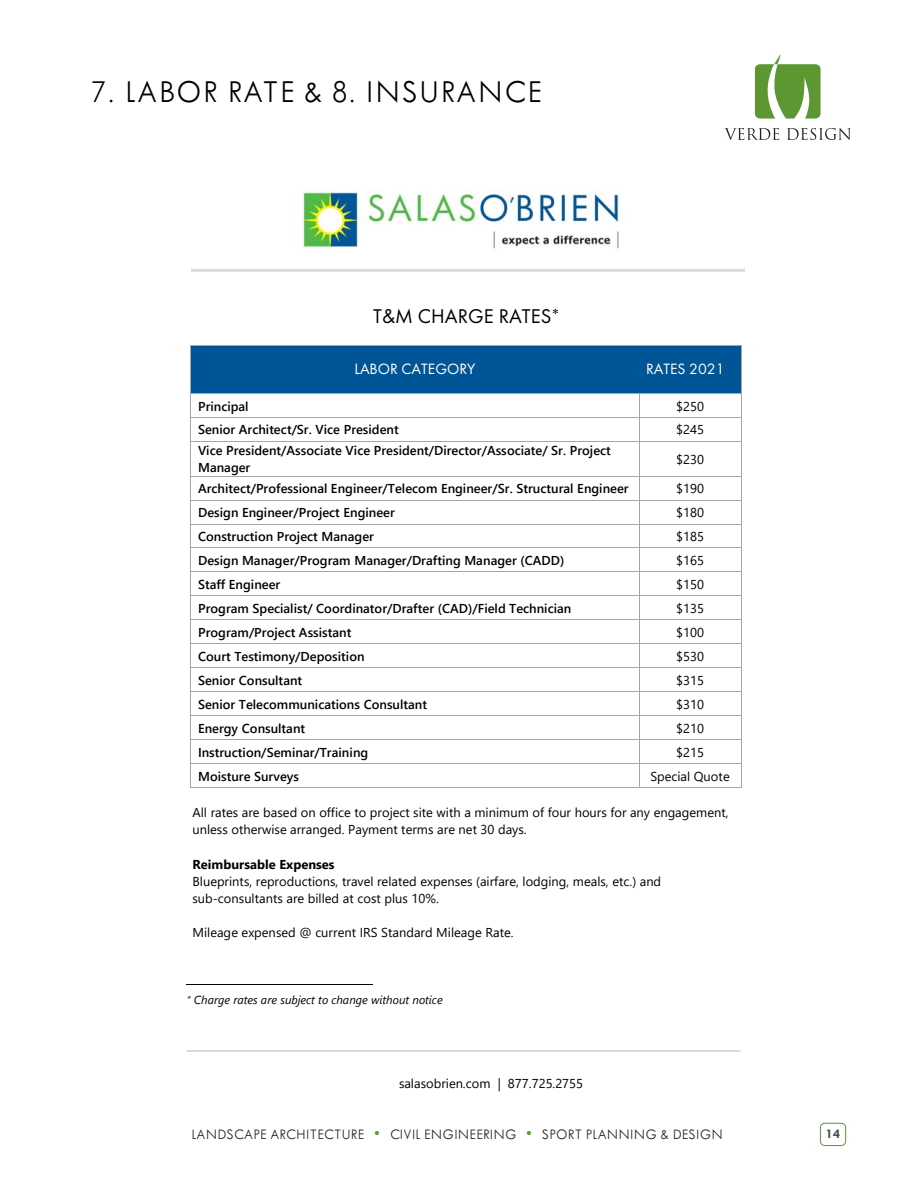
<style>
.page{position:relative;width:918px;height:1188px;background:#fff}
.page>*{position:absolute;margin:0;border:0;box-sizing:border-box;transform-origin:0 0}
.t1{font:300 33px "Tw Cen MT Std";letter-spacing:.05em;color:#000}
.t2{font:20.7px "Futura PT";color:#000}
.t3{font:15.6px "Futura PT";color:#fff}
.t4{font:300 15px "Tw Cen MT Std";letter-spacing:.02em;color:#231f20}
.t5{font:700 13.5px "Tw Cen MT Std";color:#4b4c4d}
.t6{font:600 12.9px/17.1px "Segoe UI";letter-spacing:.005em;color:#000}
.t7{font:12.9px/17.2px "Segoe UI";color:#000}
.t8{font:italic 11.7px "Segoe UI";color:#000}
.s1{font-weight:700}
.s2{font-family:"Tw Cen";font-weight:400;font-size:16.5px;color:#5c9731}
</style>
<div class="page">
<svg style="left:724px;top:128px;width:55px;height:12px"></svg>
<svg style="left:787px;top:128px;width:64px;height:12px"></svg>
<svg style="left:755px;top:54px;width:66px;height:65px"></svg>
<div style="left:820px;top:1123px;width:26px;height:23px;border:1px solid #5c9731;border-radius:4px"></div>
<img style="left:303px;top:189px;width:316px;height:61px">
<hr style="left:191px;top:269px;width:554px;height:3px;background:#d9d9d9">
<hr style="left:187px;top:1050px;width:554px;height:2px;background:#d9d9d9">
<div style="left:191px;top:346px;width:448px;height:47px;background:#005596"></div>
<div style="left:639px;top:346px;width:102px;height:47px;background:#005596"></div>
<hr style="left:191px;top:345px;width:448px;height:1px;background:#a6a6a6">
<hr style="left:640px;top:345px;width:101px;height:1px;background:#a6a6a6">
<hr style="left:191px;top:346px;width:1px;height:47px;background:#a6a6a6">
<hr style="left:741px;top:346px;width:1px;height:47px;background:#a6a6a6">
<hr style="left:191px;top:393px;width:448px;height:1px;background:#a6a6a6">
<hr style="left:640px;top:393px;width:101px;height:1px;background:#a6a6a6">
<hr style="left:191px;top:417px;width:448px;height:1px;background:#a6a6a6">
<hr style="left:639px;top:417px;width:102px;height:1px;background:#a6a6a6">
<hr style="left:191px;top:441px;width:448px;height:1px;background:#a6a6a6">
<svg style="left:639px;top:393px;width:1px;height:48px"></svg>
<hr style="left:639px;top:441px;width:102px;height:1px;background:#a6a6a6">
<svg style="left:741px;top:393px;width:1px;height:48px"></svg>
<hr style="left:191px;top:441px;width:1px;height:35px;background:#a6a6a6">
<hr style="left:639px;top:441px;width:1px;height:35px;background:#a6a6a6">
<hr style="left:741px;top:441px;width:1px;height:35px;background:#a6a6a6">
<hr style="left:191px;top:476px;width:448px;height:1px;background:#a6a6a6">
<hr style="left:639px;top:476px;width:102px;height:1px;background:#a6a6a6">
<hr style="left:191px;top:500px;width:448px;height:1px;background:#a6a6a6">
<hr style="left:639px;top:500px;width:102px;height:1px;background:#a6a6a6">
<hr style="left:191px;top:524px;width:448px;height:1px;background:#a6a6a6">
<hr style="left:639px;top:524px;width:102px;height:1px;background:#a6a6a6">
<hr style="left:191px;top:548px;width:448px;height:1px;background:#a6a6a6">
<hr style="left:639px;top:548px;width:102px;height:1px;background:#a6a6a6">
<hr style="left:191px;top:572px;width:448px;height:1px;background:#a6a6a6">
<hr style="left:639px;top:572px;width:102px;height:1px;background:#a6a6a6">
<hr style="left:191px;top:595px;width:448px;height:1px;background:#a6a6a6">
<hr style="left:639px;top:595px;width:102px;height:1px;background:#a6a6a6">
<hr style="left:191px;top:619px;width:448px;height:1px;background:#a6a6a6">
<hr style="left:639px;top:619px;width:102px;height:1px;background:#a6a6a6">
<hr style="left:191px;top:643px;width:448px;height:1px;background:#a6a6a6">
<hr style="left:639px;top:643px;width:102px;height:1px;background:#a6a6a6">
<hr style="left:191px;top:667px;width:448px;height:1px;background:#a6a6a6">
<hr style="left:639px;top:667px;width:102px;height:1px;background:#a6a6a6">
<hr style="left:191px;top:691px;width:448px;height:1px;background:#a6a6a6">
<hr style="left:639px;top:691px;width:102px;height:1px;background:#a6a6a6">
<hr style="left:191px;top:715px;width:448px;height:1px;background:#a6a6a6">
<hr style="left:639px;top:715px;width:102px;height:1px;background:#a6a6a6">
<hr style="left:191px;top:739px;width:448px;height:1px;background:#a6a6a6">
<hr style="left:639px;top:739px;width:102px;height:1px;background:#a6a6a6">
<hr style="left:191px;top:763px;width:448px;height:1px;background:#a6a6a6">
<hr style="left:639px;top:763px;width:102px;height:1px;background:#a6a6a6">
<hr style="left:191px;top:787px;width:448px;height:1px;background:#a6a6a6">
<svg style="left:639px;top:477px;width:1px;height:310px"></svg>
<hr style="left:639px;top:787px;width:102px;height:1px;background:#a6a6a6">
<svg style="left:741px;top:476px;width:1px;height:312px"></svg>
<hr style="left:187px;top:984px;width:186px;height:1px;background:#000">
<h1 class="t1" style="left:92px;top:74px;width:451px">7. LABOR RATE &amp; 8. INSURANCE</h1>
<p class="t2" style="left:373px;top:304px;width:187px">T&amp;M CHARGE RATES∗</p>
<p class="t3" style="left:354px;top:360px;width:122px">LABOR CATEGORY</p>
<p class="t3" style="left:646px;top:360px;width:80px">RATES 2021</p>
<p class="t6" style="left:198px;top:396px;width:52px">Principal</p>
<p class="t7" style="left:676px;top:396px;width:29px">$250</p>
<p class="t6" style="left:198px;top:420px;width:202px">Senior Architect/Sr. Vice President</p>
<p class="t7" style="left:676px;top:420px;width:29px">$245</p>
<p class="t6" style="left:198px;top:441px;width:414px">Vice President/Associate Vice President/Director/Associate/ Sr. Project<br>Manager</p>
<p class="t7" style="left:676px;top:450px;width:29px">$230</p>
<p class="t6" style="left:198px;top:479px;width:432px">Architect/Professional Engineer/Telecom Engineer/Sr. Structural Engineer</p>
<p class="t7" style="left:676px;top:479px;width:29px">$190</p>
<p class="t6" style="left:198px;top:503px;width:198px">Design Engineer/Project Engineer</p>
<p class="t7" style="left:676px;top:503px;width:29px">$180</p>
<p class="t6" style="left:198px;top:527px;width:177px">Construction Project Manager</p>
<p class="t7" style="left:676px;top:527px;width:29px">$185</p>
<p class="t6" style="left:198px;top:551px;width:368px">Design Manager/Program Manager/Drafting Manager (CADD)</p>
<p class="t7" style="left:676px;top:551px;width:29px">$165</p>
<p class="t6" style="left:198px;top:575px;width:84px">Staff Engineer</p>
<p class="t7" style="left:676px;top:575px;width:29px">$150</p>
<p class="t6" style="left:198px;top:599px;width:375px">Program Specialist/ Coordinator/Drafter (CAD)/Field Technician</p>
<p class="t7" style="left:676px;top:599px;width:29px">$135</p>
<p class="t6" style="left:198px;top:623px;width:155px">Program/Project Assistant</p>
<p class="t7" style="left:676px;top:623px;width:29px">$100</p>
<p class="t6" style="left:198px;top:647px;width:168px">Court Testimony/Deposition</p>
<p class="t7" style="left:676px;top:647px;width:29px">$530</p>
<p class="t6" style="left:198px;top:671px;width:106px">Senior Consultant</p>
<p class="t7" style="left:676px;top:671px;width:29px">$315</p>
<p class="t6" style="left:198px;top:695px;width:230px">Senior Telecommunications Consultant</p>
<p class="t7" style="left:676px;top:694px;width:29px">$310</p>
<p class="t6" style="left:198px;top:719px;width:109px">Energy Consultant</p>
<p class="t7" style="left:676px;top:718px;width:29px">$210</p>
<p class="t6" style="left:198px;top:743px;width:172px">Instruction/Seminar/Training</p>
<p class="t7" style="left:676px;top:742px;width:29px">$215</p>
<p class="t6" style="left:198px;top:766px;width:102px">Moisture Surveys</p>
<p class="t7" style="left:650px;top:766px;width:81px">Special Quote</p>
<p class="t7" style="left:193px;top:803px;width:538px">All rates are based on office to project site with a minimum of four hours for any engagement, unless otherwise arranged. Payment terms are net 30 days.</p>
<p class="t7" style="left:193px;top:854px;width:470px"><span class="s1">Reimbursable Expenses<br></span>Blueprints, reproductions, travel related expenses (airfare, lodging, meals, etc.) and sub-consultants are billed at cost plus 10%.</p>
<p class="t7" style="left:193px;top:923px;width:323px">Mileage expensed @ current IRS Standard Mileage Rate.</p>
<p class="t8" style="left:187px;top:989px;width:258px">∗Charge rates are subject to change without notice</p>
<p class="t7" style="left:399px;top:1073px;width:186px">salasobrien.com | 877.725.2755</p>
<p class="t4" style="left:191px;top:1126px;width:533px">LANDSCAPE ARCHITECTURE <span class="s2">•</span> CIVIL ENGINEERING <span class="s2">•</span> SPORT PLANNING &amp; DESIGN</p>
<p class="t5" style="left:826px;top:1126px;width:16px">14</p>
</div>
